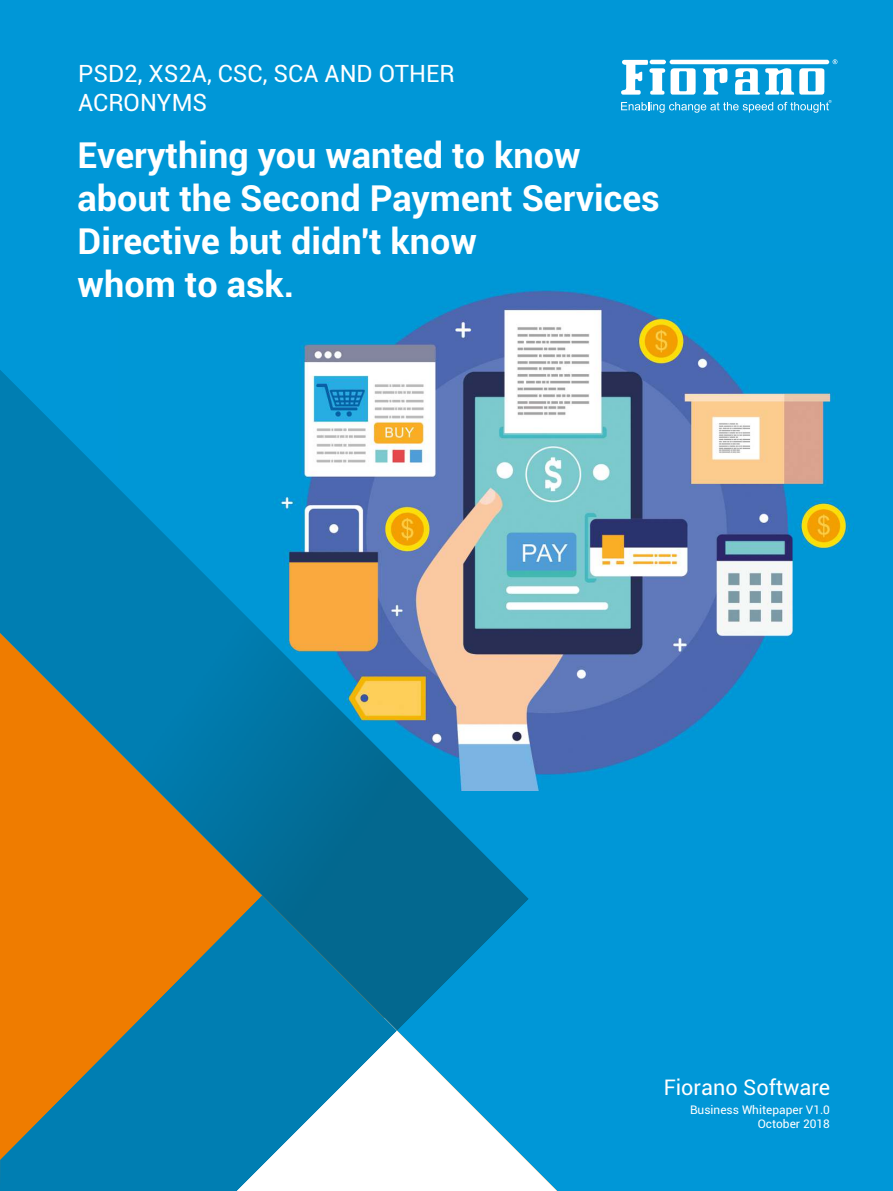
<style>
.page{position:relative;width:893px;height:1191px;background:#0097d7}
.page>*{position:absolute;margin:0;border:0;box-sizing:border-box;transform-origin:0 0}
.t1{font:700 36px/43.2px "Roboto";color:#fff}
.t2{font:24px/28.8px "Roboto";color:#fff}
.t3{font:21.6px "Roboto";color:#fff}
.t4{font:11.85px/14.2px "Roboto";color:#fff;text-align:right}
</style>
<div class="page">
<img style="left:300px;top:290px;width:554px;height:485px">
<svg style="left:621px;top:59px;width:216px;height:54px"></svg>
<img style="left:0;top:370px;width:528px;height:263px">
<svg style="left:0;top:633px;width:557px;height:385px"></svg>
<svg style="left:397px;top:1018px;width:160px;height:173px"></svg>
<img style="left:0;top:895px;width:397px;height:296px">
<p class="t2" style="left:78px;top:58px;width:378px">PSD2, XS2A, CSC, SCA AND OTHER<br>ACRONYMS</p>
<p class="t1" style="left:78px;top:132px;width:584px">Everything you wanted to know about the Second Payment Services<br>Directive but didn't know<br>whom to ask.</p>
<p class="t3" style="left:664px;top:1072px;width:168px">Fiorano Software</p>
<p class="t4" style="left:690px;top:1102px;width:141px">Business Whitepaper V1.0<br>October 2018</p>
</div>
